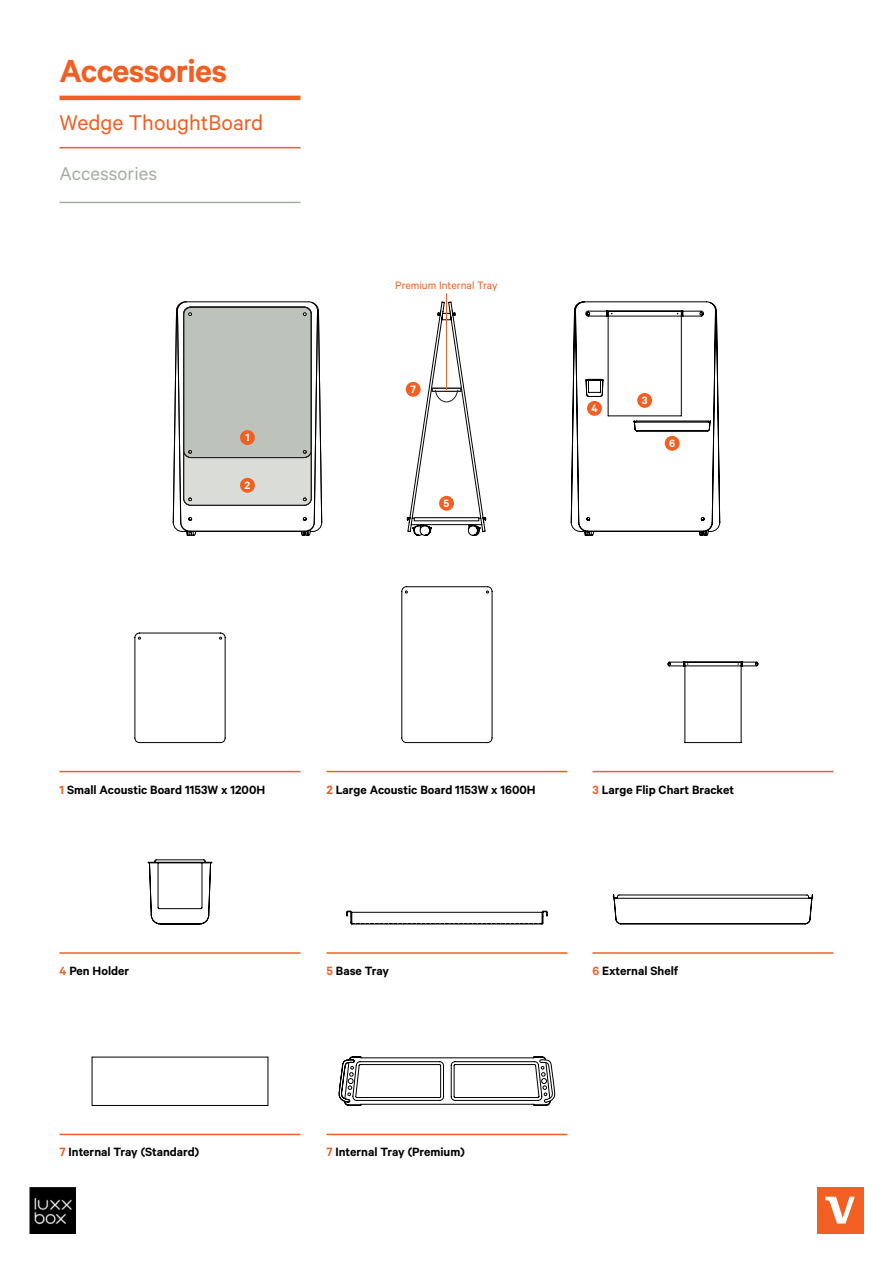
<style>
.page{position:relative;width:893px;height:1263px;background:#fff}
.page>*{position:absolute;margin:0;border:0;box-sizing:border-box;transform-origin:0 0}
.t1{font:600 36px "Calibre";letter-spacing:-.02em;color:#f15f22}
.t2{font:24px "Calibre";color:#f15f22}
.t3{font:21px "Calibre";color:#a6aea4}
.t4{font:600 13.5px "Calibre";color:#000}
.t5{font:12px "Calibre";color:#f15f22}
.t6{font:600 12px "Calibre";color:#fff}
.s1{color:#f15f22}
</style>
<div class="page">
<div style="left:817px;top:1187px;width:46px;height:46px;background:#f15f22"></div>
<svg style="left:825px;top:1197px;width:30px;height:26px"></svg>
<hr style="left:60px;top:96px;width:240px;height:4px;background:#f15f22">
<hr style="left:60px;top:147px;width:240px;height:1px;background:#f15f22">
<hr style="left:60px;top:202px;width:240px;height:1px;background:#a6aea4">
<svg style="left:667px;top:662px;width:92px;height:81px"></svg>
<svg style="left:148px;top:859px;width:64px;height:65px"></svg>
<hr style="left:60px;top:1134px;width:240px;height:1px;background:#f15f22">
<hr style="left:60px;top:952px;width:240px;height:2px;background:#f15f22">
<hr style="left:60px;top:771px;width:240px;height:1px;background:#f15f22">
<hr style="left:326px;top:1134px;width:241px;height:1px;background:#f15f22">
<hr style="left:326px;top:952px;width:241px;height:2px;background:#f15f22">
<hr style="left:326px;top:771px;width:241px;height:1px;background:#f15f22">
<hr style="left:592px;top:952px;width:241px;height:2px;background:#f15f22">
<hr style="left:592px;top:771px;width:241px;height:1px;background:#f15f22">
<svg style="left:613px;top:895px;width:200px;height:29px"></svg>
<svg style="left:346px;top:911px;width:201px;height:13px"></svg>
<svg style="left:135px;top:633px;width:90px;height:110px"></svg>
<svg style="left:401px;top:586px;width:91px;height:157px"></svg>
<div style="left:183px;top:307px;width:128px;height:198px;background:#d9dcd7;border:1px solid #000;border-radius:7px"></div>
<div style="left:183px;top:307px;width:128px;height:151px;background:#bdc2bb;border:1px solid #000;border-radius:7px"></div>
<hr style="left:186px;top:302px;width:122px;height:1px;background:#000">
<hr style="left:190px;top:531px;width:115px;height:1px;background:#000">
<div style="left:183px;top:307px;width:128px;height:151px;border:1px solid #241f21;border-radius:7px"></div>
<svg style="left:173px;top:301px;width:23px;height:235px"></svg>
<svg style="left:301px;top:301px;width:21px;height:235px"></svg>
<div style="left:240px;top:430px;width:15px;height:15px;background:#f15f22;border-radius:50%"></div>
<div style="left:240px;top:478px;width:15px;height:15px;background:#f15f22;border-radius:50%"></div>
<svg style="left:571px;top:301px;width:149px;height:235px"></svg>
<div style="left:637px;top:393px;width:15px;height:15px;background:#f15f22;border-radius:50%"></div>
<div style="left:587px;top:401px;width:15px;height:15px;background:#f15f22;border-radius:50%"></div>
<div style="left:665px;top:436px;width:15px;height:15px;background:#f15f22;border-radius:50%"></div>
<hr style="left:446px;top:293px;width:1px;height:96px;background:#f15f22">
<svg style="left:407px;top:302px;width:79px;height:234px"></svg>
<div style="left:406px;top:382px;width:15px;height:15px;background:#f15f22;border-radius:50%"></div>
<div style="left:92px;top:1057px;width:176px;height:49px;border:1px solid #000"></div>
<svg style="left:338px;top:1056px;width:218px;height:50px"></svg>
<img style="left:30px;top:1187px;width:46px;height:46px">
<h1 class="t1" style="left:60px;top:49px;width:169px">Accessories</h1>
<h2 class="t2" style="left:60px;top:108px;width:205px">Wedge ThoughtBoard</h2>
<h3 class="t3" style="left:60px;top:162px;width:99px">Accessories</h3>
<p class="t6" style="left:245px;top:430px;width:6px">1</p>
<p class="t6" style="left:245px;top:478px;width:7px">2</p>
<p class="t5" style="left:395px;top:278px;width:104px">Premium Internal Tray</p>
<p class="t6" style="left:410px;top:382px;width:7px">7</p>
<p class="t6" style="left:444px;top:496px;width:7px">5</p>
<p class="t6" style="left:591px;top:401px;width:8px">4</p>
<p class="t6" style="left:642px;top:393px;width:7px">3</p>
<p class="t6" style="left:669px;top:436px;width:8px">6</p>
<p class="t4" style="left:60px;top:781px;width:207px"><span class="s1">1</span> Small Acoustic Board 1153W x 1200H</p>
<p class="t4" style="left:326px;top:781px;width:211px"><span class="s1">2</span> Large Acoustic Board 1153W x 1600H</p>
<p class="t4" style="left:592px;top:781px;width:143px"><span class="s1">3</span> Large Flip Chart Bracket</p>
<p class="t4" style="left:60px;top:963px;width:71px"><span class="s1">4</span> Pen Holder</p>
<p class="t4" style="left:326px;top:963px;width:64px"><span class="s1">5</span> Base Tray</p>
<p class="t4" style="left:592px;top:963px;width:87px"><span class="s1">6</span> External Shelf</p>
<p class="t4" style="left:60px;top:1144px;width:141px"><span class="s1">7</span> Internal Tray (Standard)</p>
<p class="t4" style="left:326px;top:1144px;width:140px"><span class="s1">7</span> Internal Tray (Premium)</p>
</div>
